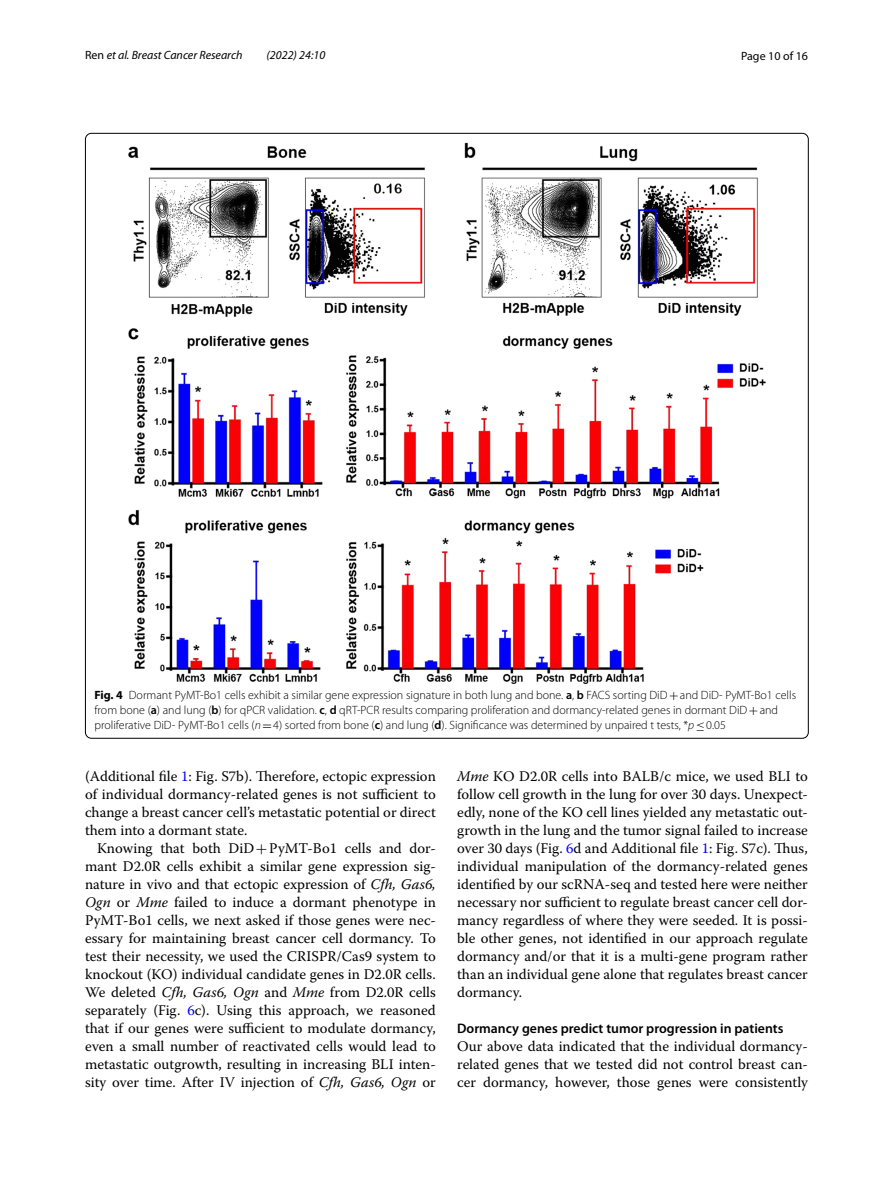
<style>
.page{position:relative;width:893px;height:1187px;background:#fff}
.page>*{position:absolute;margin:0;border:0;box-sizing:border-box;transform-origin:0 0}
.t1{font:14.7px/18px "Warnock Pro";color:#000;text-align:justify}
.t2{font:600 13.8px "Myriad Pro";color:#000}
.t3{font:300 12px/15px "Myriad Pro";color:#000}
.t4{font:italic 12px "Myriad Pro";color:#000}
.t5{font:12px "Myriad Pro";color:#000}
.s1{font-style:normal}
.s2{font-weight:700}
.s3{font-weight:600}
.s4{font-family:"MTSY";font-weight:400}
.s5{font-style:italic}
.s6{color:#00f}
.s7{font-family:"MTSY"}
</style>
<div class="page">
<img style="left:129px;top:142px;width:636px;height:541px">
<p class="t4" style="left:85px;top:48px;width:159px"><span class="s1">Ren</span> et al. Breast Cancer Research</p>
<p class="t4" style="left:267px;top:48px;width:60px">(2022) 24:10</p>
<p class="t5" style="left:741px;top:48px;width:68px">Page 10 of 16</p>
<p class="t3" style="left:94px;top:687px;width:703px"><span class="s2">Fig. 4</span> Dormant PyMT-Bo1 cells exhibit a similar gene expression signature in both lung and bone. <span class="s3">a</span>, <span class="s3">b</span> FACS sorting DiD<span class="s4">+</span>and DiD- PyMT-Bo1 cells from bone (<span class="s3">a</span>) and lung (<span class="s3">b</span>) for qPCR validation. <span class="s3">c</span>, <span class="s3">d</span> qRT-PCR results comparing proliferation and dormancy-related genes in dormant DiD<span class="s4">+</span>and proliferative DiD- PyMT-Bo1 cells (<span class="s5">n</span><span class="s4">=</span>4) sorted from bone (<span class="s3">c</span>) and lung (<span class="s3">d</span>). Significance was determined by unpaired t tests, *<span class="s5">p</span><span class="s4">≤</span>0.05</p>
<p class="t1" style="left:85px;top:766px;width:352px">(Additional file <span class="s6">1</span>: Fig. S7b). Therefore, ectopic expression of individual dormancy-related genes is not sufficient to change a breast cancer cell’s metastatic potential or direct them into a dormant state.</p>
<p class="t1" style="left:85px;top:838px;width:352px;text-indent:12px">Knowing that both DiD<span class="s7">+</span>PyMT-Bo1 cells and dor&shy;mant D2.0R cells exhibit a similar gene expression sig&shy;nature in vivo and that ectopic expression of <span class="s5">Cfh, Gas6, Ogn</span> or <span class="s5">Mme</span> failed to induce a dormant phenotype in PyMT-Bo1 cells, we next asked if those genes were nec&shy;essary for maintaining breast cancer cell dormancy. To test their necessity, we used the CRISPR/Cas9 system to knockout (KO) individual candidate genes in D2.0R cells.<br>We deleted <span class="s5">Cfh, Gas6, Ogn</span> and <span class="s5">Mme</span> from D2.0R cells separately (Fig. <span class="s6">6</span>c). Using this approach, we reasoned that if our genes were sufficient to modulate dormancy, even a small number of reactivated cells would lead to metastatic outgrowth, resulting in increasing BLI inten&shy;sity over time. After IV injection of <span class="s5">Cfh, Gas6, Ogn</span> or</p>
<p class="t1" style="left:457px;top:766px;width:352px"><span class="s5">Mme</span> KO D2.0R cells into BALB/c mice, we used BLI to follow cell growth in the lung for over 30 days. Unexpect&shy;edly, none of the KO cell lines yielded any metastatic out&shy;growth in the lung and the tumor signal failed to increase over 30 days (Fig. <span class="s6">6</span>d and Additional file <span class="s6">1</span>: Fig. S7c). Thus, individual manipulation of the dormancy-related genes identified by our scRNA-seq and tested here were neither necessary nor sufficient to regulate breast cancer cell dor&shy;mancy regardless of where they were seeded. It is possi&shy;ble other genes, not identified in our approach regulate dormancy and/or that it is a multi-gene program rather than an individual gene alone that regulates breast cancer dormancy.</p>
<p class="t2" style="left:457px;top:1019px;width:328px">Dormancy genes predict tumor progression in patients</p>
<p class="t1" style="left:457px;top:1036px;width:352px">Our above data indicated that the individual dormancy&shy;related genes that we tested did not control breast can&shy;cer dormancy, however, those genes were consistently</p>
</div>
